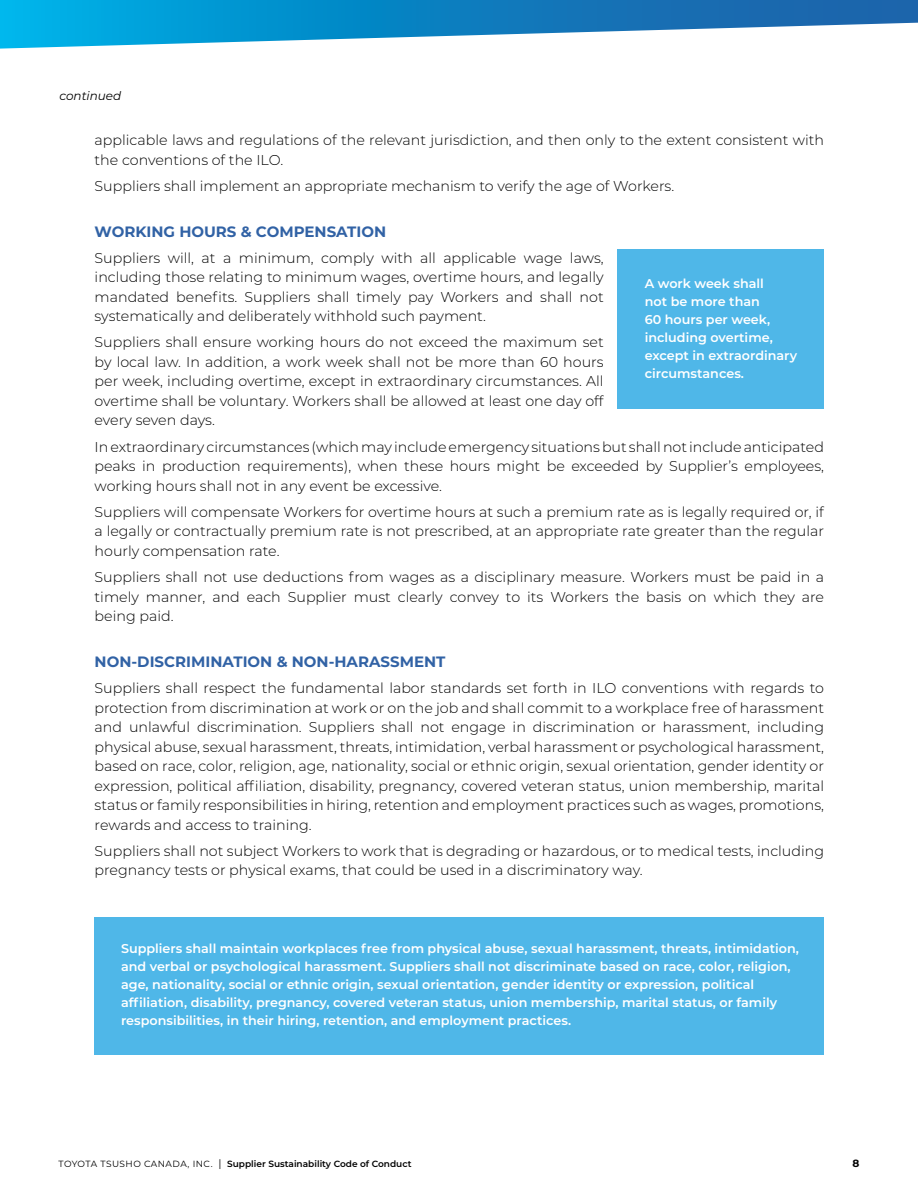
<style>
.page{position:relative;width:918px;height:1188px;background:#fff}
.page>*{position:absolute;margin:0;border:0;box-sizing:border-box;transform-origin:0 0}
.t1{font:700 15px "Montserrat";color:#3162a5}
.t2{font:300 14.25px/19.5px "Montserrat";color:#000;text-align:justify}
.t3{font:600 12.75px/18px "Montserrat";color:#fff}
.t4{font:italic 12px "Montserrat";color:#000}
.t5{font:700 10.5px "Montserrat";color:#000}
.t6{font:600 9px "Montserrat";color:#000}
.s1{font-weight:400}
.s2{font-weight:400;font-size:10.5px}
</style>
<div class="page">
<svg style="left:0;top:0;width:918px;height:49px"></svg>
<div style="left:617px;top:249px;width:207px;height:160px;background:#4fb7e8"></div>
<div style="left:95px;top:917px;width:729px;height:138px;background:#4fb7e8"></div>
<p class="t4" style="left:59px;top:88px;width:63px">continued</p>
<p class="t2" style="left:95px;top:130px;width:731px">applicable laws and regulations of the relevant jurisdiction, and then only to the extent consistent with the conventions of the ILO.</p>
<p class="t2" style="left:95px;top:175px;width:581px">Suppliers shall implement an appropriate mechanism to verify the age of Workers.</p>
<p class="t1" style="left:95px;top:220px;width:293px">WORKING HOURS &amp; COMPENSATION</p>
<p class="t2" style="left:95px;top:248px;width:511px">Suppliers will, at a minimum, comply with all applicable wage laws, including those relating to minimum wages, overtime hours, and legally mandated benefits. Suppliers shall timely pay Workers and shall not systematically and deliberately withhold such payment.</p>
<p class="t2" style="left:95px;top:332px;width:511px">Suppliers shall ensure working hours do not exceed the maximum set by local law. In addition, a work week shall not be more than 60 hours per week, including overtime, except in extraordinary circumstances. All overtime shall be voluntary. Workers shall be allowed at least one day off every seven days.</p>
<p class="t2" style="left:95px;top:436px;width:731px">In extraordinary circumstances (which may include emergency situations but shall not include anticipated peaks in production requirements), when these hours might be exceeded by Supplier’s employees, working hours shall not in any event be excessive.</p>
<p class="t2" style="left:95px;top:502px;width:731px">Suppliers will compensate Workers for overtime hours at such a premium rate as is legally required or, if a legally or contractually premium rate is not prescribed, at an appropriate rate greater than the regular hourly compensation rate.</p>
<p class="t2" style="left:95px;top:567px;width:731px">Suppliers shall not use deductions from wages as a disciplinary measure. Workers must be paid in a timely manner, and each Supplier must clearly convey to its Workers the basis on which they are being paid.</p>
<p class="t1" style="left:95px;top:651px;width:352px">NON-DISCRIMINATION &amp; NON-HARASSMENT</p>
<p class="t2" style="left:95px;top:678px;width:731px">Suppliers shall respect the fundamental labor standards set forth in ILO conventions with regards to protection from discrimination at work or on the job and shall commit to a workplace free of harassment and unlawful discrimination. Suppliers shall not engage in discrimination or harassment, including physical abuse, sexual harassment, threats, intimidation, verbal harassment or psychological harassment, based on race, color, religion, age, nationality, social or ethnic origin, sexual orientation, gender identity or expression, political affiliation, disability, pregnancy, covered veteran status, union membership, marital status or family responsibilities in hiring, retention and employment practices such as wages, promotions, rewards and access to training.</p>
<p class="t2" style="left:95px;top:841px;width:731px">Suppliers shall not subject Workers to work that is degrading or hazardous, or to medical tests, including pregnancy tests or physical exams, that could be used in a discriminatory way.</p>
<p class="t3" style="left:645px;top:274px;width:154px">A work week shall<br>not be more than<br>60 hours per week, including overtime, except in extraordinary circumstances.</p>
<p class="t3" style="left:121px;top:939px;width:679px">Suppliers shall maintain workplaces free from physical abuse, sexual harassment, threats, intimidation, and verbal or psychological harassment. Suppliers shall not discriminate based on race, color, religion, age, nationality, social or ethnic origin, sexual orientation, gender identity or expression, political affiliation, disability, pregnancy, covered veteran status, union membership, marital status, or family responsibilities, in their hiring, retention, and employment practices.</p>
<p class="t6" style="left:58px;top:1157px;width:355px"><span class="s1">TOYOTA TSUSHO CANADA, INC.</span> <span class="s2">|</span> Supplier Sustainability Code of Conduct</p>
<p class="t5" style="left:853px;top:1156px;width:8px">8</p>
</div>
